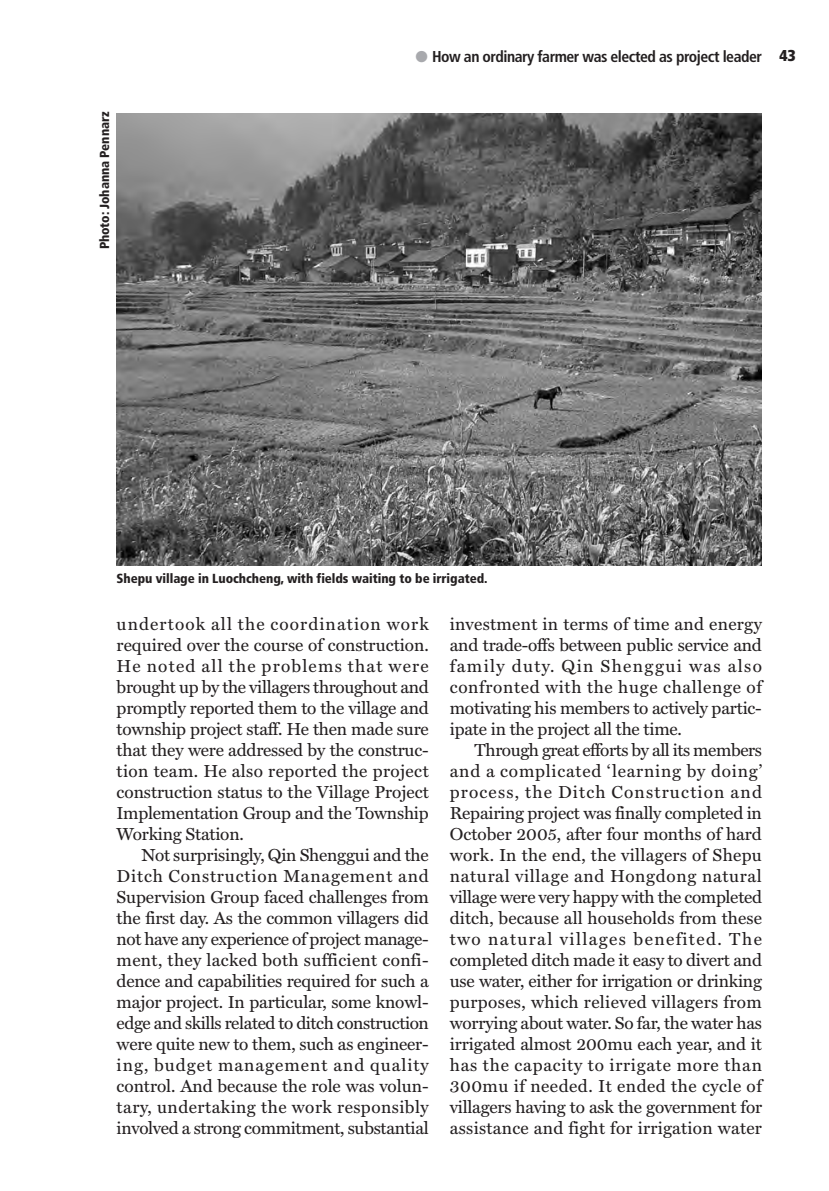
<style>
.page{position:relative;width:829px;height:1191px;background:#fff}
.page>*{position:absolute;margin:0;border:0;box-sizing:border-box;transform-origin:0 0}
.t1{font:17.5px "Miller Text";letter-spacing:-.005em;color:#231f20}
.t2{font:17.5px "Miller Text";letter-spacing:.02em;color:#231f20}
.t3{font:17.5px "Miller Text";letter-spacing:.015em;color:#231f20}
.t4{font:17.5px "Miller Text";letter-spacing:.045em;color:#231f20}
.t5{font:17.5px "Miller Text";letter-spacing:-.025em;color:#231f20}
.t6{font:17.5px "Miller Text";letter-spacing:.08em;color:#231f20}
.t7{font:17.5px "Miller Text";letter-spacing:.025em;color:#231f20}
.t8{font:17.5px "Miller Text";letter-spacing:.035em;color:#231f20}
.t9{font:17.5px "Miller Text";letter-spacing:.04em;color:#231f20}
.t10{font:17.5px "Miller Text";letter-spacing:.06em;color:#231f20}
.t11{font:17.5px "Miller Text";letter-spacing:.065em;color:#231f20}
.t12{font:17.5px "Miller Text";letter-spacing:.03em;color:#231f20}
.t13{font:17.5px "Miller Text";letter-spacing:.055em;color:#231f20}
.t14{font:17.5px "Miller Text";letter-spacing:.07em;color:#231f20}
.t15{font:700 condensed 15.75px "Frutiger";letter-spacing:-.03em;color:#231f20}
.t16{font:900 condensed 13.12px "Frutiger";letter-spacing:-.005em;color:#231f20}
.s1{color:#a8a9ad}
.s2{font-weight:900}
</style>
<div class="page">
<img style="left:117px;top:114px;width:644px;height:452px">
<p class="t16" style="left:99px;top:249px;width:139px;rotate:-90deg">Photo: Johanna Pennarz</p>
<p class="t15" style="left:415px;top:50px;width:381px"><span class="s1">●</span> How an ordinary farmer was elected as project leader <span class="s2">43</span></p>
<p class="t16" style="left:117px;top:573px;width:372px">Shepu village in Luochcheng, with fields waiting to be irrigated.</p>
<p class="t10" style="left:117px;top:617px;width:313px">undertook all the coordination work</p>
<p class="t1" style="left:117px;top:638px;width:313px">required over the course of construction.</p>
<p class="t14" style="left:117px;top:659px;width:313px">He noted all the problems that were</p>
<p class="t1" style="left:117px;top:680px;width:314px">brought up by the villagers throughout and</p>
<p class="t1" style="left:117px;top:701px;width:313px">promptly reported them to the village and</p>
<p class="t1" style="left:117px;top:722px;width:313px">township project staff. He then made sure</p>
<p class="t1" style="left:117px;top:743px;width:313px">that they were addressed by the construc-</p>
<p class="t2" style="left:117px;top:764px;width:313px">tion team. He also reported the project</p>
<p class="t1" style="left:117px;top:785px;width:313px">construction status to the Village Project</p>
<p class="t1" style="left:117px;top:806px;width:313px">Implementation Group and the Township</p>
<p class="t1" style="left:117px;top:827px;width:129px">Working Station.</p>
<p class="t1" style="left:141px;top:848px;width:289px">Not surprisingly, Qin Shenggui and the</p>
<p class="t4" style="left:117px;top:869px;width:313px">Ditch Construction Management and</p>
<p class="t1" style="left:117px;top:890px;width:313px">Supervision Group faced challenges from</p>
<p class="t1" style="left:117px;top:911px;width:313px">the first day. As the common villagers did</p>
<p class="t1" style="left:117px;top:932px;width:313px">not have any experience of project manage-</p>
<p class="t2" style="left:117px;top:953px;width:313px">ment, they lacked both sufficient confi-</p>
<p class="t1" style="left:117px;top:974px;width:313px">dence and capabilities required for such a</p>
<p class="t1" style="left:117px;top:995px;width:313px">major project. In particular, some knowl-</p>
<p class="t5" style="left:117px;top:1016px;width:313px">edge and skills related to ditch construction</p>
<p class="t1" style="left:117px;top:1037px;width:313px">were quite new to them, such as engineer-</p>
<p class="t13" style="left:117px;top:1058px;width:313px">ing, budget management and quality</p>
<p class="t1" style="left:117px;top:1079px;width:313px">control. And because the role was volun-</p>
<p class="t7" style="left:117px;top:1100px;width:313px">tary, undertaking the work responsibly</p>
<p class="t1" style="left:117px;top:1121px;width:313px">involved a strong commitment, substantial</p>
<p class="t3" style="left:450px;top:617px;width:313px">investment in terms of time and energy</p>
<p class="t1" style="left:450px;top:638px;width:313px">and trade-offs between public service and</p>
<p class="t6" style="left:450px;top:659px;width:313px">family duty. Qin Shenggui was also</p>
<p class="t8" style="left:450px;top:680px;width:313px">confronted with the huge challenge of</p>
<p class="t1" style="left:450px;top:701px;width:313px">motivating his members to actively partic-</p>
<p class="t1" style="left:450px;top:722px;width:234px">ipate in the project all the time.</p>
<p class="t5" style="left:474px;top:743px;width:289px">Through great efforts by all its members</p>
<p class="t4" style="left:450px;top:764px;width:313px">and a complicated ‘learning by doing’</p>
<p class="t11" style="left:450px;top:785px;width:313px">process, the Ditch Construction and</p>
<p class="t1" style="left:450px;top:806px;width:313px">Repairing project was finally completed in</p>
<p class="t1" style="left:450px;top:827px;width:313px">October 2005, after four months of hard</p>
<p class="t3" style="left:450px;top:848px;width:313px">work. In the end, the villagers of Shepu</p>
<p class="t9" style="left:450px;top:869px;width:313px">natural village and Hongdong natural</p>
<p class="t1" style="left:450px;top:890px;width:313px">village were very happy with the completed</p>
<p class="t1" style="left:450px;top:911px;width:313px">ditch, because all households from these</p>
<p class="t6" style="left:450px;top:932px;width:313px">two natural villages benefited. The</p>
<p class="t1" style="left:450px;top:953px;width:313px">completed ditch made it easy to divert and</p>
<p class="t1" style="left:450px;top:974px;width:313px">use water, either for irrigation or drinking</p>
<p class="t2" style="left:450px;top:995px;width:313px">purposes, which relieved villagers from</p>
<p class="t1" style="left:450px;top:1016px;width:313px">worrying about water. So far, the water has</p>
<p class="t1" style="left:450px;top:1037px;width:313px">irrigated almost 200mu each year, and it</p>
<p class="t4" style="left:450px;top:1058px;width:313px">has the capacity to irrigate more than</p>
<p class="t12" style="left:450px;top:1079px;width:313px">300mu if needed. It ended the cycle of</p>
<p class="t1" style="left:450px;top:1100px;width:314px">villagers having to ask the government for</p>
<p class="t3" style="left:450px;top:1121px;width:313px">assistance and fight for irrigation water</p>
</div>
